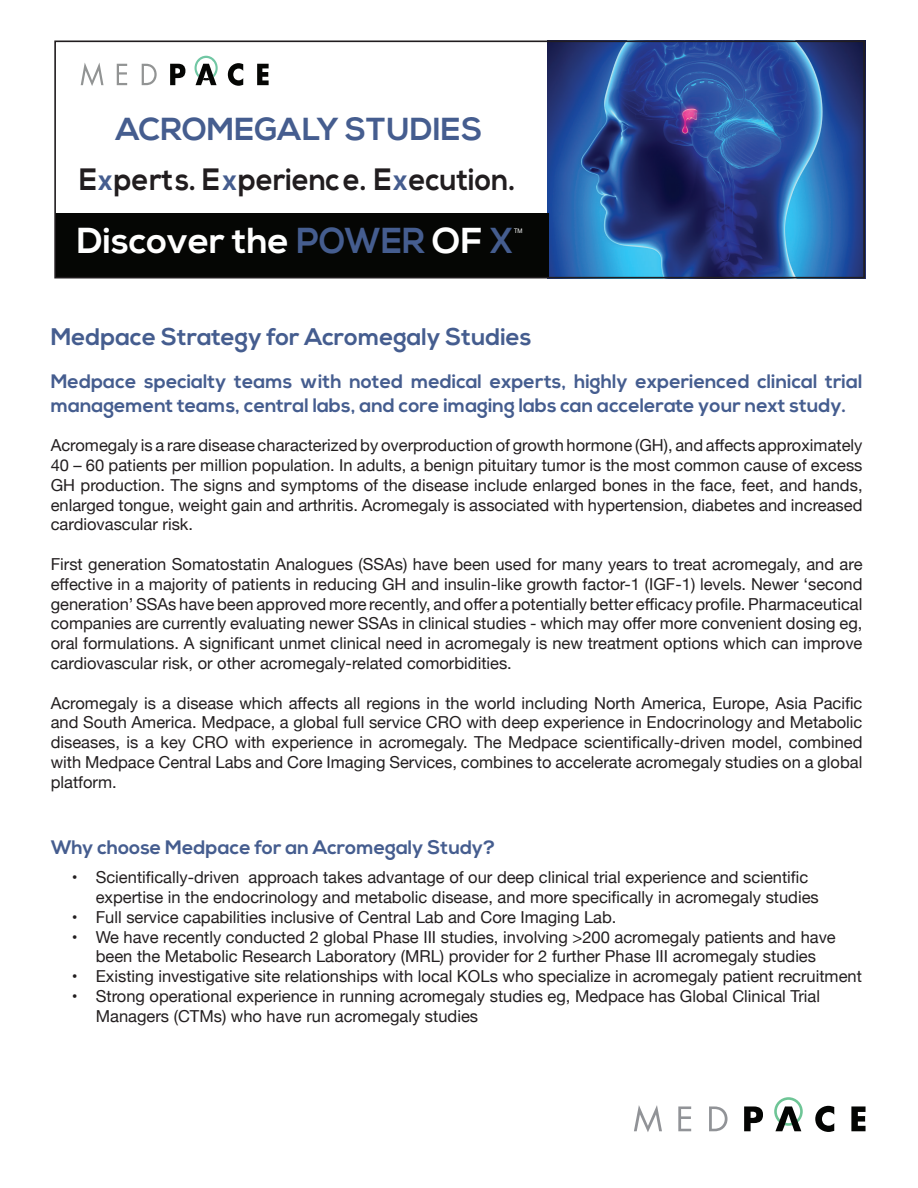
<style>
.page{position:relative;width:918px;height:1188px;background:#fff}
.page>*{position:absolute;margin:0;border:0;box-sizing:border-box;transform-origin:0 0}
.t1{font:700 36px "Nexa";color:#fff}
.t2{font:700 31.8px "Nexa";color:#455d8f}
.t3{font:700 30.9px "Nexa";color:#211d1f;scale:.93 1}
.t4{font:700 24px "Nexa";color:#455d8f}
.t5{font:700 19.5px/23.4px "Nexa";color:#455d8f}
.t6{font:16.5px/19.8px "Helvetica Neue";color:#231f20;text-align:justify}
.t7{font:6.3px "Helvetica Neue";color:#fff;scale:.93 1}
.s1{font-size:29.55px;color:#455d8f}
.s2{color:#455d8f}
</style>
<div class="page">
<img style="left:548px;top:40px;width:318px;height:238px">
<svg style="left:634px;top:1105px;width:28px;height:27px"></svg>
<svg style="left:678px;top:1106px;width:13px;height:25px"></svg>
<svg style="left:709px;top:1106px;width:19px;height:25px"></svg>
<svg style="left:744px;top:1106px;width:19px;height:25px"></svg>
<svg style="left:774px;top:1097px;width:29px;height:34px"></svg>
<svg style="left:815px;top:1106px;width:19px;height:26px"></svg>
<svg style="left:851px;top:1106px;width:15px;height:25px"></svg>
<div style="left:55px;top:213px;width:493px;height:65px;background:#050604"></div>
<svg style="left:81px;top:63px;width:23px;height:23px"></svg>
<svg style="left:117px;top:64px;width:10px;height:21px"></svg>
<svg style="left:142px;top:64px;width:15px;height:21px"></svg>
<svg style="left:170px;top:64px;width:15px;height:21px"></svg>
<svg style="left:195px;top:56px;width:23px;height:29px"></svg>
<svg style="left:228px;top:63px;width:15px;height:23px"></svg>
<svg style="left:257px;top:64px;width:12px;height:21px"></svg>
<div style="left:54px;top:41px;width:811px;height:237px;border:2px solid #211d1f"></div>
<h2 class="t2" style="left:116px;top:111px;width:368px">ACROMEGALY STUDIES</h2>
<h3 class="t3" style="left:79px;top:162px;width:471px">E<span class="s1">x</span>perts. E<span class="s1">x</span>perience. E<span class="s1">x</span>ecution.</h3>
<h1 class="t1" style="left:77px;top:220px;width:437px">Discover the <span class="s2">POWER</span> OF <span class="s2">X</span></h1>
<p class="t7" style="left:514px;top:226px;width:11px">TM</p>
<h3 class="t4" style="left:51px;top:323px;width:482px">Medpace Strategy for Acromegaly Studies</h3>
<p class="t5" style="left:51px;top:370px;width:813px">Medpace specialty teams with noted medical experts, highly experienced clinical trial management teams, central labs, and core imaging labs can accelerate your next study.</p>
<p class="t6" style="left:51px;top:436px;width:813px">Acromegaly is a rare disease characterized by overproduction of growth hormone (GH), and affects approximately 40 – 60 patients per million population. In adults, a benign pituitary tumor is the most common cause of excess GH production. The signs and symptoms of the disease include enlarged bones in the face, feet, and hands, enlarged tongue, weight gain and arthritis. Acromegaly is associated with hypertension, diabetes and increased cardiovascular risk.</p>
<p class="t6" style="left:51px;top:555px;width:813px">First generation Somatostatin Analogues (SSAs) have been used for many years to treat acromegaly, and are effective in a majority of patients in reducing GH and insulin-like growth factor-1 (IGF-1) levels. Newer ‘second generation’ SSAs have been approved more recently, and offer a potentially better efficacy profile. Pharmaceutical companies are currently evaluating newer SSAs in clinical studies - which may offer more convenient dosing eg, oral formulations. A significant unmet clinical need in acromegaly is new treatment options which can improve cardiovascular risk, or other acromegaly-related comorbidities.</p>
<p class="t6" style="left:51px;top:694px;width:813px">Acromegaly is a disease which affects all regions in the world including North America, Europe, Asia Pacific and South America. Medpace, a global full service CRO with deep experience in Endocrinology and Metabolic diseases, is a key CRO with experience in acromegaly. The Medpace scientifically-driven model, combined with Medpace Central Labs and Core Imaging Services, combines to accelerate acromegaly studies on a global platform.</p>
<p class="t5" style="left:51px;top:837px;width:446px">Why choose Medpace for an Acromegaly Study?</p>
<p class="t6" style="left:96px;top:868px;width:725px;text-indent:-24px">• Scientifically-driven approach takes advantage of our deep clinical trial experience and scientific expertise in the endocrinology and metabolic disease, and more specifically in acromegaly studies</p>
<p class="t6" style="left:72px;top:908px;width:546px">• Full service capabilities inclusive of Central Lab and Core Imaging Lab.</p>
<p class="t6" style="left:72px;top:928px;width:766px;text-align:center">• We have recently conducted 2 global Phase III studies, involving &gt;200 acromegaly patients and have been the Metabolic Research Laboratory (MRL) provider for 2 further Phase III acromegaly studies</p>
<p class="t6" style="left:72px;top:967px;width:792px">• Existing investigative site relationships with local KOLs who specialize in acromegaly patient recruitment</p>
<p class="t6" style="left:96px;top:987px;width:726px;text-indent:-24px">• Strong operational experience in running acromegaly studies eg, Medpace has Global Clinical Trial<br>Managers (CTMs) who have run acromegaly studies</p>
</div>
